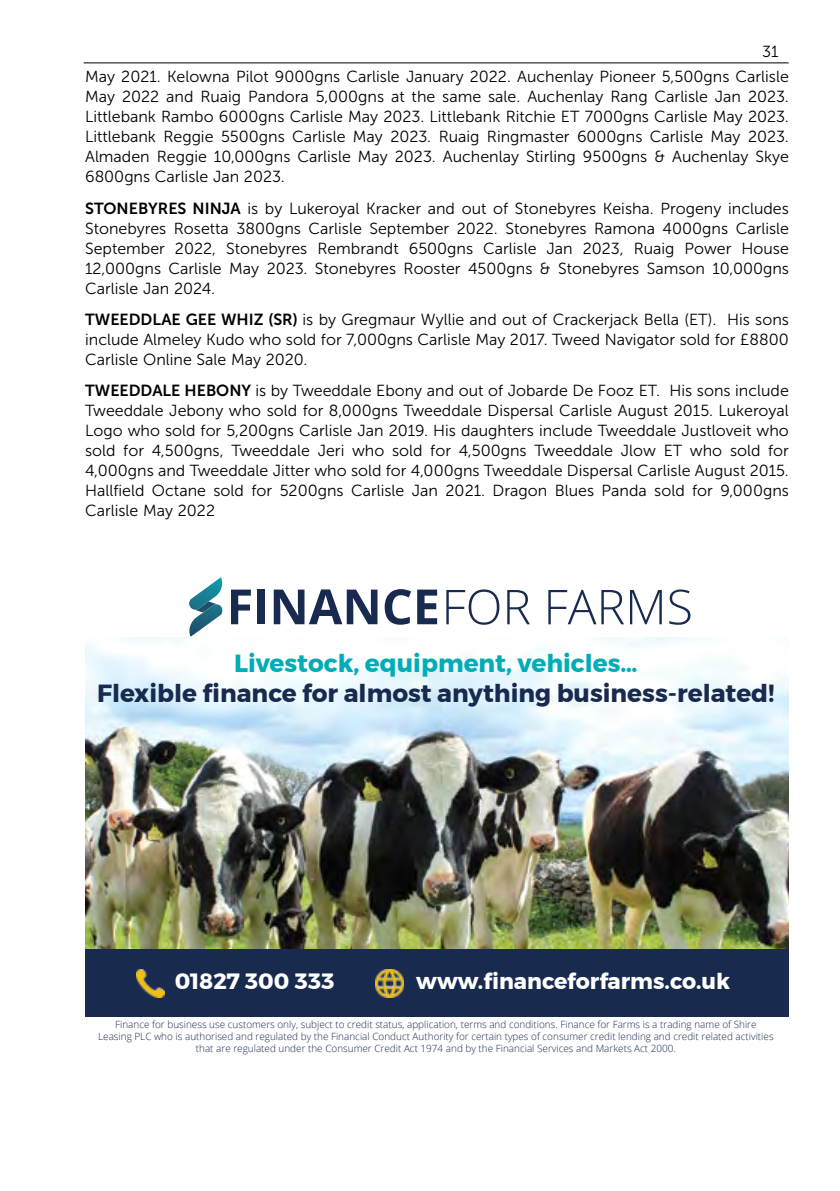
<style>
.page{position:relative;width:840px;height:1191px;background:#fff}
.page>*{position:absolute;margin:0;border:0;box-sizing:border-box;transform-origin:0 0}
.t1{font:700 24.8px "Montserrat";color:#192a4f}
.t2{font:700 24.8px "Montserrat";color:#00acb6}
.t3{font:700 22px "Montserrat";color:#fff}
.t4{font:16px/20px "Museo Sans 300";color:#000;text-align:justify}
.t5{font:300 10px/12px "Open Sans";color:#192a4f;text-align:center}
.s1{font-family:"Museo Sans 700"}
</style>
<div class="page">
<hr style="left:84px;top:62px;width:704px;height:1px;background:#000">
<img style="left:85px;top:638px;width:703px;height:311px">
<div style="left:85px;top:949px;width:703px;height:68px;background:#192a4f"></div>
<img style="left:375px;top:969px;width:28px;height:28px">
<img style="left:136px;top:969px;width:28px;height:28px">
<img style="left:189px;top:577px;width:33px;height:27px">
<img style="left:189px;top:604px;width:33px;height:33px">
<svg style="left:231px;top:589px;width:20px;height:35px"></svg>
<div style="left:257px;top:589px;width:8px;height:35px;background:#182a4f"></div>
<svg style="left:273px;top:589px;width:104px;height:35px"></svg>
<svg style="left:384px;top:589px;width:27px;height:35px"></svg>
<svg style="left:417px;top:589px;width:20px;height:35px"></svg>
<svg style="left:446px;top:589px;width:53px;height:36px"></svg>
<svg style="left:507px;top:590px;width:22px;height:34px"></svg>
<svg style="left:548px;top:590px;width:75px;height:34px"></svg>
<svg style="left:630px;top:590px;width:31px;height:34px"></svg>
<svg style="left:669px;top:589px;width:21px;height:36px"></svg>
<p class="t4" style="left:85px;top:40px;width:704px;line-height:24.8px;text-indent:676px">31<br>May 2021. Kelowna Pilot 9000gns Carlisle January 2022. Auchenlay Pioneer 5,500gns Carlisle</p>
<p class="t4" style="left:85px;top:87px;width:705px">May 2022 and Ruaig Pandora 5,000gns at the same sale. Auchenlay Rang Carlisle Jan 2023.<br>Littlebank Rambo 6000gns Carlisle May 2023. Littlebank Ritchie ET 7000gns Carlisle May 2023.<br>Littlebank Reggie 5500gns Carlisle May 2023. Ruaig Ringmaster 6000gns Carlisle May 2023.<br>Almaden Reggie 10,000gns Carlisle May 2023. Auchenlay Stirling 9500gns &amp; Auchenlay Skye 6800gns Carlisle Jan 2023.</p>
<p class="t4" style="left:85px;top:198px;width:705px"><span class="s1">STONEBYRES NINJA</span> is by Lukeroyal Kracker and out of Stonebyres Keisha. Progeny includes Stonebyres Rosetta 3800gns Carlisle September 2022. Stonebyres Ramona 4000gns Carlisle September 2022, Stonebyres Rembrandt 6500gns Carlisle Jan 2023, Ruaig Power House 12,000gns Carlisle May 2023. Stonebyres Rooster 4500gns &amp; Stonebyres Samson 10,000gns Carlisle Jan 2024.</p>
<p class="t4" style="left:85px;top:309px;width:705px"><span class="s1">TWEEDDLAE GEE WHIZ (SR)</span> is by Gregmaur Wyllie and out of Crackerjack Bella (ET). His sons include Almeley Kudo who sold for 7,000gns Carlisle May 2017. Tweed Navigator sold for £8800<br>Carlisle Online Sale May 2020.</p>
<p class="t4" style="left:85px;top:381px;width:705px"><span class="s1">TWEEDDALE HEBONY</span> is by Tweeddale Ebony and out of Jobarde De Fooz ET. His sons include Tweeddale Jebony who sold for 8,000gns Tweeddale Dispersal Carlisle August 2015. Lukeroyal Logo who sold for 5,200gns Carlisle Jan 2019. His daughters include Tweeddale Justloveit who sold for 4,500gns, Tweeddale Jeri who sold for 4,500gns Tweeddale Jlow ET who sold for 4,000gns and Tweeddale Jitter who sold for 4,000gns Tweeddale Dispersal Carlisle August 2015.<br>Hallfield Octane sold for 5200gns Carlisle Jan 2021. Dragon Blues Panda sold for 9,000gns Carlisle May 2022</p>
<h1 class="t2" style="left:234px;top:643px;width:405px">Livestock, equipment, vehicles…</h1>
<h1 class="t1" style="left:97px;top:673px;width:678px">Flexible finance for almost anything business-related!</h1>
<h2 class="t3" style="left:175px;top:963px;width:161px">01827 300 333</h2>
<h2 class="t3" style="left:416px;top:963px;width:315px">www.financeforfarms.co.uk</h2>
<p class="t5" style="left:98px;top:1018px;width:676px">Finance for business use customers only, subject to credit status, application, terms and conditions. Finance for Farms is a trading name of Shire<br>Leasing PLC who is authorised and regulated by the Financial Conduct Authority for certain types of consumer credit lending and credit related activities that are regulated under the Consumer Credit Act 1974 and by the Financial Services and Markets Act 2000.</p>
</div>
